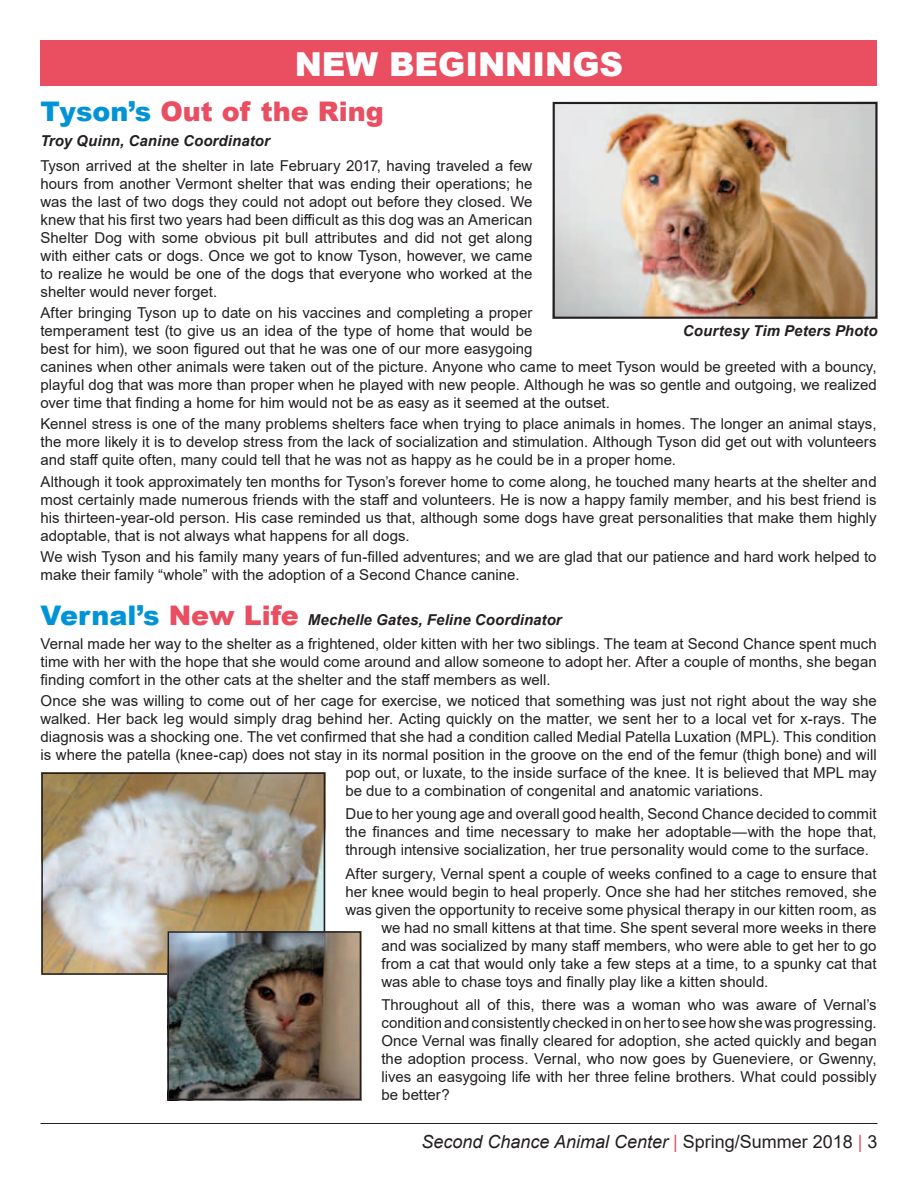
<style>
.page{position:relative;width:918px;height:1188px;background:#fff}
.page>*{position:absolute;margin:0;border:0;box-sizing:border-box;transform-origin:0 0}
.t1{font:900 33px "Arial";color:#fff}
.t2{font:900 27px "Arial";color:#e94e61}
.t3{font:italic 18px "Arial";color:#231f20}
.t4{font:15px/18px "Arial";letter-spacing:.005em;color:#231f20;text-align:justify}
.t5{font:italic 700 15px "Arial";letter-spacing:.005em;color:#231f20}
.s1{color:#0094d7}
.s2{font-weight:900;font-size:27px;color:#0094d7}
.s3{font-weight:900;font-size:27px;color:#e94e61}
.s4{font-weight:700;font-style:italic}
.s5{font-style:normal;color:#e94e61}
.s6{font-style:normal}
</style>
<div class="page">
<hr style="left:40px;top:1123px;width:838px;height:1px;background:#231f20">
<img style="left:556px;top:105px;width:318px;height:211px">
<div style="left:553px;top:102px;width:324px;height:217px;border:2px solid #231f20"></div>
<div style="left:40px;top:40px;width:837px;height:46px;background:#e94e61"></div>
<img style="left:44px;top:775px;width:278px;height:197px">
<div style="left:41px;top:772px;width:284px;height:203px;border:2px solid #231f20"></div>
<img style="left:170px;top:933px;width:189px;height:165px">
<div style="left:168px;top:931px;width:193px;height:169px;border:1px solid #231f20"></div>
<h1 class="t1" style="left:295px;top:40px;width:330px">NEW BEGINNINGS</h1>
<h2 class="t2" style="left:40px;top:92px;width:345px"><span class="s1">Tyson’s</span> Out of the Ring</h2>
<p class="t5" style="left:40px;top:131px;width:231px">Troy Quinn, Canine Coordinator</p>
<p class="t4" style="left:40px;top:156px;width:494px">Tyson arrived at the shelter in late February 2017, having traveled a few hours from another Vermont shelter that was ending their operations; he was the last of two dogs they could not adopt out before they closed. We knew that his first two years had been difficult as this dog was an American Shelter Dog with some obvious pit bull attributes and did not get along with either cats or dogs. Once we got to know Tyson, however, we came to realize he would be one of the dogs that everyone who worked at the shelter would never forget.</p>
<p class="t4" style="left:40px;top:304px;width:838px;text-align:left">After bringing Tyson up to date on his vaccines and completing a proper<br>temperament test (to give us an idea of the type of home that would be<br>best for him), we soon figured out that he was one of our more easygoing<br>canines when other animals were taken out of the picture. Anyone who came to meet Tyson would be greeted with a bouncy, playful dog that was more than proper when he played with new people. Although he was so gentle and outgoing, we realized over time that finding a home for him would not be as easy as it seemed at the outset.</p>
<p class="t4" style="left:40px;top:415px;width:838px">Kennel stress is one of the many problems shelters face when trying to place animals in homes. The longer an animal stays, the more likely it is to develop stress from the lack of socialization and stimulation. Although Tyson did get out with volunteers and staff quite often, many could tell that he was not as happy as he could be in a proper home.</p>
<p class="t4" style="left:40px;top:472px;width:838px">Although it took approximately ten months for Tyson’s forever home to come along, he touched many hearts at the shelter and most certainly made numerous friends with the staff and volunteers. He is now a happy family member, and his best friend is his thirteen-year-old person. His case reminded us that, although some dogs have great personalities that make them highly adoptable, that is not always what happens for all dogs.</p>
<p class="t4" style="left:40px;top:547px;width:838px">We wish Tyson and his family many years of fun-filled adventures; and we are glad that our patience and hard work helped to make their family “whole” with the adoption of a Second Chance canine.</p>
<p class="t5" style="left:683px;top:321px;width:196px">Courtesy Tim Peters Photo</p>
<p class="t4" style="left:40px;top:608px;width:838px;line-height:23.4px"><span class="s2">Vernal’s</span> <span class="s3">New Life</span> <span class="s4">Mechelle Gates, Feline Coordinator<br></span>Vernal made her way to the shelter as a frightened, older kitten with her two siblings. The team at Second Chance spent much</p>
<p class="t4" style="left:40px;top:652px;width:838px">time with her with the hope that she would come around and allow someone to adopt her. After a couple of months, she began finding comfort in the other cats at the shelter and the staff members as well.</p>
<p class="t4" style="left:40px;top:692px;width:838px">Once she was willing to come out of her cage for exercise, we noticed that something was just not right about the way she</p>
<p class="t4" style="left:40px;top:710px;width:838px">walked. Her back leg would simply drag behind her. Acting quickly on the matter, we sent her to a local vet for x-rays. The</p>
<p class="t4" style="left:40px;top:728px;width:838px">diagnosis was a shocking one. The vet confirmed that she had a condition called Medial Patella Luxation (MPL). This condition</p>
<p class="t4" style="left:40px;top:746px;width:838px">is where the patella (knee-cap) does not stay in its normal position in the groove on the end of the femur (thigh bone) and will</p>
<p class="t4" style="left:345px;top:764px;width:533px">pop out, or luxate, to the inside surface of the knee. It is believed that MPL may</p>
<p class="t4" style="left:345px;top:782px;width:419px">be due to a combination of congenital and anatomic variations.</p>
<p class="t4" style="left:345px;top:805px;width:533px">Due to her young age and overall good health, Second Chance decided to commit the finances and time necessary to make her adoptable—with the hope that, through intensive socialization, her true personality would come to the surface.</p>
<p class="t4" style="left:345px;top:864px;width:533px">After surgery, Vernal spent a couple of weeks confined to a cage to ensure that</p>
<p class="t4" style="left:345px;top:882px;width:533px">her knee would begin to heal properly. Once she had her stitches removed, she</p>
<p class="t4" style="left:345px;top:900px;width:533px">was given the opportunity to receive some physical therapy in our kitten room, as</p>
<p class="t4" style="left:381px;top:918px;width:497px">we had no small kittens at that time. She spent several more weeks in there</p>
<p class="t4" style="left:381px;top:936px;width:497px">and was socialized by many staff members, who were able to get her to go</p>
<p class="t4" style="left:381px;top:954px;width:497px">from a cat that would only take a few steps at a time, to a spunky cat that</p>
<p class="t4" style="left:381px;top:972px;width:389px">was able to chase toys and finally play like a kitten should.</p>
<p class="t4" style="left:381px;top:996px;width:497px">Throughout all of this, there was a woman who was aware of Vernal’s condition and consistently checked in on her to see how she was progressing.<br>Once Vernal was finally cleared for adoption, she acted quickly and began the adoption process. Vernal, who now goes by Gueneviere, or Gwenny, lives an easygoing life with her three feline brothers. What could possibly be better?</p>
<p class="t3" style="left:422px;top:1130px;width:457px">Second Chance Animal Center <span class="s5">|</span> <span class="s6">Spring/Summer 2018</span> <span class="s5">|</span> <span class="s6">3</span></p>
</div>
